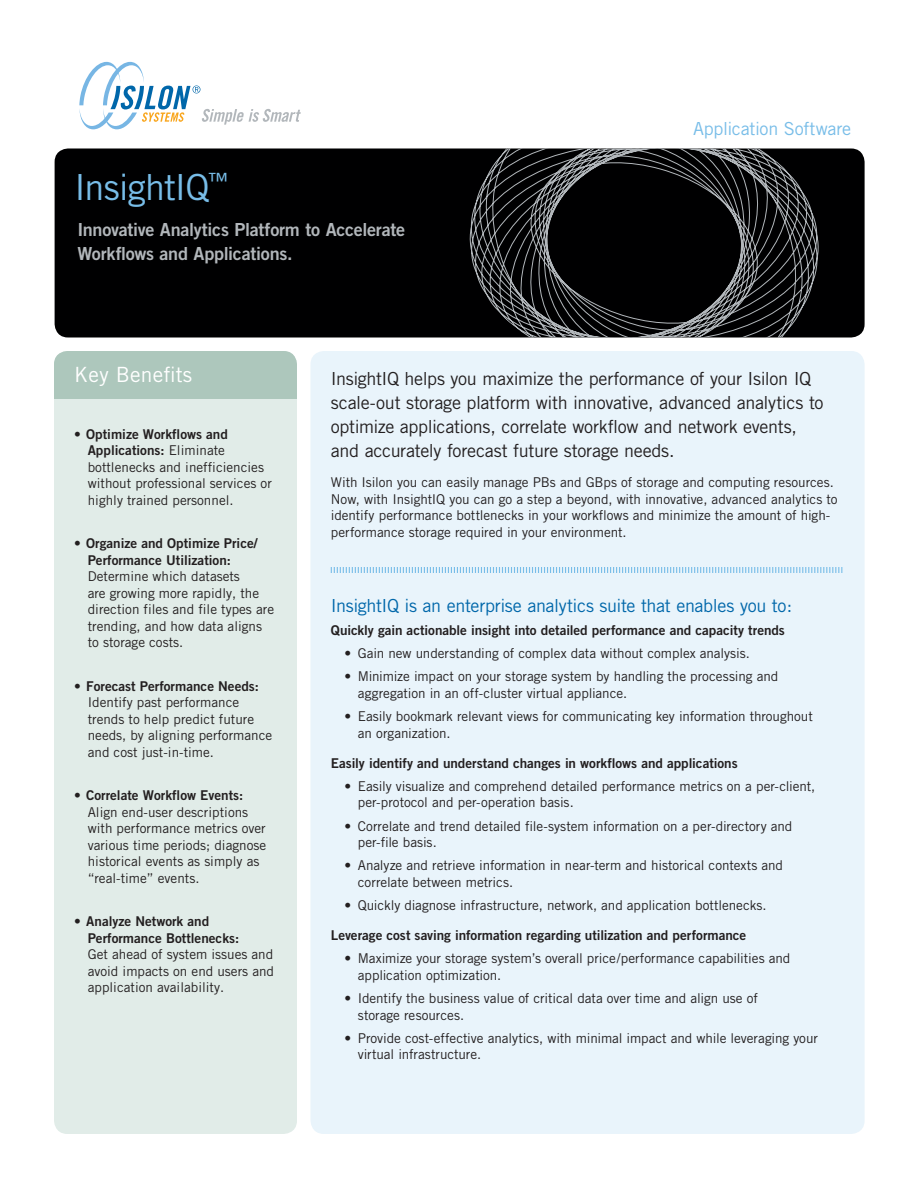
<style>
.page{position:relative;width:918px;height:1188px;background:#fff}
.page>*{position:absolute;margin:0;border:0;box-sizing:border-box;transform-origin:0 0}
.t1{font:36px "Trade Gothic";letter-spacing:-.03em;color:#78bde8}
.t2{font:21px "Trade Gothic";letter-spacing:.015em;color:#fff}
.t3{font:18px/24px "Trade Gothic";letter-spacing:-.02em;color:#231f20}
.t4{font:18px/24px "Trade Gothic Bold Two";letter-spacing:-.015em;color:#b2b7bb}
.t5{font:18px "Trade Gothic";letter-spacing:-.025em;color:#0067aa}
.t6{font:18px "Trade Gothic";letter-spacing:-.015em;color:#78bde8}
.t7{font:13.5px/16.5px "Trade Gothic";color:#231f20}
.t8{font:13.5px/16.5px "Trade Gothic Bold Two";color:#231f20}
.s1{font-family:"Trade Gothic"}
</style>
<div class="page">
<div style="left:55px;top:148px;width:810px;height:190px;background:#000001;border-radius:14px"></div>
<svg style="left:450px;top:148px;width:388px;height:190px"></svg>
<svg style="left:79px;top:62px;width:222px;height:67px"></svg>
<div style="left:54px;top:351px;width:243px;height:783px;background:#e1ece8;border-radius:14px"></div>
<div style="left:54px;top:351px;width:243px;height:47px;background:#adc7bc"></div>
<div style="left:310px;top:351px;width:555px;height:783px;background:#e9f4fb;border-radius:14px"></div>
<svg style="left:331px;top:567px;width:511px;height:6px"></svg>
<h1 class="t1" style="left:74px;top:165px;width:156px">InsightIQ<sup>™</sup></h1>
<h3 class="t4" style="left:77px;top:217px;width:329px">Innovative Analytics Platform to Accelerate<br>Workflows and Applications.</h3>
<h3 class="t6" style="left:693px;top:118px;width:159px">Application Software</h3>
<h2 class="t2" style="left:74px;top:362px;width:120px">Key Benefits</h2>
<p class="t8" style="left:74px;top:426px;width:155px;text-align:right"><span class="s1">•</span> Optimize Workflows and<br>Applications: <span class="s1">Eliminate</span></p>
<p class="t7" style="left:88px;top:459px;width:186px">bottlenecks and inefficiencies without professional services or highly trained personnel.</p>
<p class="t8" style="left:88px;top:535px;width:171px;text-indent:-14px">• Organize and Optimize Price/<br>Performance Utilization:</p>
<p class="t7" style="left:88px;top:568px;width:188px">Determine which datasets<br>are growing more rapidly, the direction files and file types are trending, and how data aligns to storage costs.</p>
<p class="t8" style="left:74px;top:678px;width:186px">• Forecast Performance Needs:</p>
<p class="t7" style="left:88px;top:694px;width:186px">Identify past performance trends to help predict future needs, by aligning performance and cost just-in-time.</p>
<p class="t8" style="left:74px;top:787px;width:171px">• Correlate Workflow Events:</p>
<p class="t7" style="left:88px;top:804px;width:180px">Align end-user descriptions with performance metrics over various time periods; diagnose historical events as simply as “real-time” events.</p>
<p class="t8" style="left:88px;top:913px;width:153px;text-indent:-14px">• Analyze Network and<br>Performance Bottlenecks:</p>
<p class="t7" style="left:88px;top:946px;width:188px;text-align:justify">Get ahead of system issues and avoid impacts on end users and application availability.</p>
<p class="t3" style="left:331px;top:367px;width:494px">InsightIQ helps you maximize the performance of your Isilon IQ scale-out storage platform with innovative, advanced analytics to optimize applications, correlate workflow and network events, and accurately forecast future storage needs.</p>
<p class="t7" style="left:331px;top:474px;width:508px">With Isilon you can easily manage PBs and GBps of storage and computing resources.<br>Now, with InsightIQ you can go a step a beyond, with innovative, advanced analytics to identify performance bottlenecks in your workflows and minimize the amount of high&shy;performance storage required in your environment.</p>
<h3 class="t5" style="left:331px;top:594px;width:463px">InsightIQ is an enterprise analytics suite that enables you to:</h3>
<p class="t8" style="left:331px;top:622px;width:456px">Quickly gain actionable insight into detailed performance and capacity trends</p>
<p class="t7" style="left:344px;top:645px;width:407px">• Gain new understanding of complex data without complex analysis.</p>
<p class="t7" style="left:358px;top:668px;width:422px;text-indent:-14px">• Minimize impact on your storage system by handling the processing and aggregation in an off-cluster virtual appliance.</p>
<p class="t7" style="left:358px;top:708px;width:457px;text-indent:-14px">• Easily bookmark relevant views for communicating key information throughout an organization.</p>
<p class="t8" style="left:331px;top:754px;width:408px">Easily identify and understand changes in workflows and applications</p>
<p class="t7" style="left:358px;top:778px;width:459px;text-indent:-14px">• Easily visualize and comprehend detailed performance metrics on a per-client, per-protocol and per-operation basis.</p>
<p class="t7" style="left:358px;top:817px;width:436px;text-indent:-14px">• Correlate and trend detailed file-system information on a per-directory and per-file basis.</p>
<p class="t7" style="left:358px;top:857px;width:427px;text-indent:-14px">• Analyze and retrieve information in near-term and historical contexts and correlate between metrics.</p>
<p class="t7" style="left:344px;top:897px;width:424px">• Quickly diagnose infrastructure, network, and application bottlenecks.</p>
<p class="t8" style="left:331px;top:927px;width:417px">Leverage cost saving information regarding utilization and performance</p>
<p class="t7" style="left:358px;top:950px;width:434px;text-indent:-14px">• Maximize your storage system’s overall price/performance capabilities and application optimization.</p>
<p class="t7" style="left:358px;top:990px;width:402px;text-indent:-14px">• Identify the business value of critical data over time and align use of storage resources.</p>
<p class="t7" style="left:358px;top:1030px;width:462px;text-indent:-14px">• Provide cost-effective analytics, with minimal impact and while leveraging your virtual infrastructure.</p>
</div>
